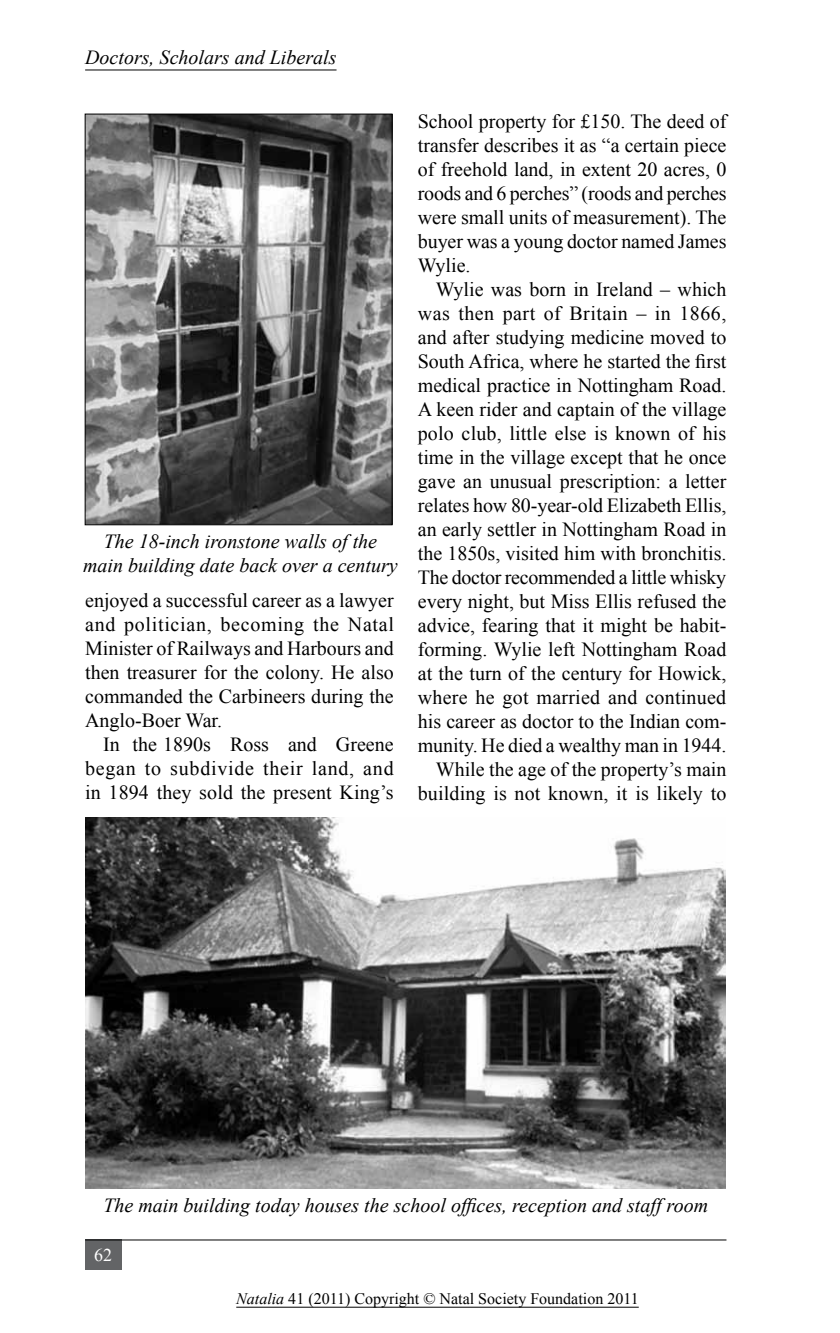
<style>
.page{position:relative;width:840px;height:1333px;background:#fff}
.page>*{position:absolute;margin:0;border:0;box-sizing:border-box;transform-origin:0 0}
.t1{font:20px/24px "Times New Roman";color:#000;text-align:justify}
.t2{font:italic 20px/24px "Times New Roman";color:#000;text-align:center}
.t3{font:18px "Times New Roman";color:#fff}
.t4{font:16px "Times New Roman";color:#000}
.s1{font-style:italic}
</style>
<div class="page">
<hr style="left:85px;top:70px;width:251px;height:1px;background:#000">
<div style="left:85px;top:1239px;width:36px;height:30px;background:#636466"></div>
<hr style="left:85px;top:1239px;width:641px;height:1px;background:#000">
<hr style="left:236px;top:1306px;width:402px;height:1px;background:#000">
<img style="left:87px;top:116px;width:303px;height:407px">
<div style="left:85px;top:114px;width:307px;height:411px;border:1px solid #000"></div>
<img style="left:85px;top:817px;width:640px;height:371px">
<p class="t2" style="left:85px;top:45px;width:253px">Doctors, Scholars and Liberals</p>
<p class="t2" style="left:83px;top:529px;width:316px">The 18-inch ironstone walls of the main building date back over a century</p>
<p class="t1" style="left:85px;top:587px;width:310px">enjoyed a successful career as a lawyer and politician, becoming the Natal Minister of Railways and Harbours and then treasurer for the colony. He also commanded the Carbineers during the Anglo-Boer War.</p>
<p class="t1" style="left:85px;top:731px;width:310px;text-indent:18px">In the 1890s Ross and Greene began to subdivide their land, and in 1894 they sold the present King’s</p>
<p class="t1" style="left:417px;top:109px;width:310px">School property for £150. The deed of transfer describes it as “a certain piece of freehold land, in extent 20 acres, 0 roods and 6 perches” (roods and perches were small units of measurement). The buyer was a young doctor named James Wylie.</p>
<p class="t1" style="left:417px;top:277px;width:310px;text-align:right">Wylie was born in Ireland – which was then part of Britain – in 1866, and after studying medicine moved to South Africa, where he started the first medical practice in Nottingham Road.<br>A keen rider and captain of the village polo club, little else is known of his time in the village except that he once gave an unusual prescription: a letter relates how 80-year-old Elizabeth Ellis, an early settler in Nottingham Road in the 1850s, visited him with bronchitis.<br>The doctor recommended a little whisky every night, but Miss Ellis refused the advice, fearing that it might be habit&shy;forming. Wylie left Nottingham Road at the turn of the century for Howick, where he got married and continued his career as doctor to the Indian com&shy;munity. He died a wealthy man in 1944.<br>While the age of the property’s main building is not known, it is likely to</p>
<p class="t2" style="left:103px;top:1192px;width:606px">The main building today houses the school offices, reception and staff room</p>
<p class="t3" style="left:94px;top:1242px;width:19px">62</p>
<p class="t4" style="left:236px;top:1288px;width:404px"><span class="s1">Natalia</span> 41 (2011) Copyright © Natal Society Foundation 2011</p>
</div>
